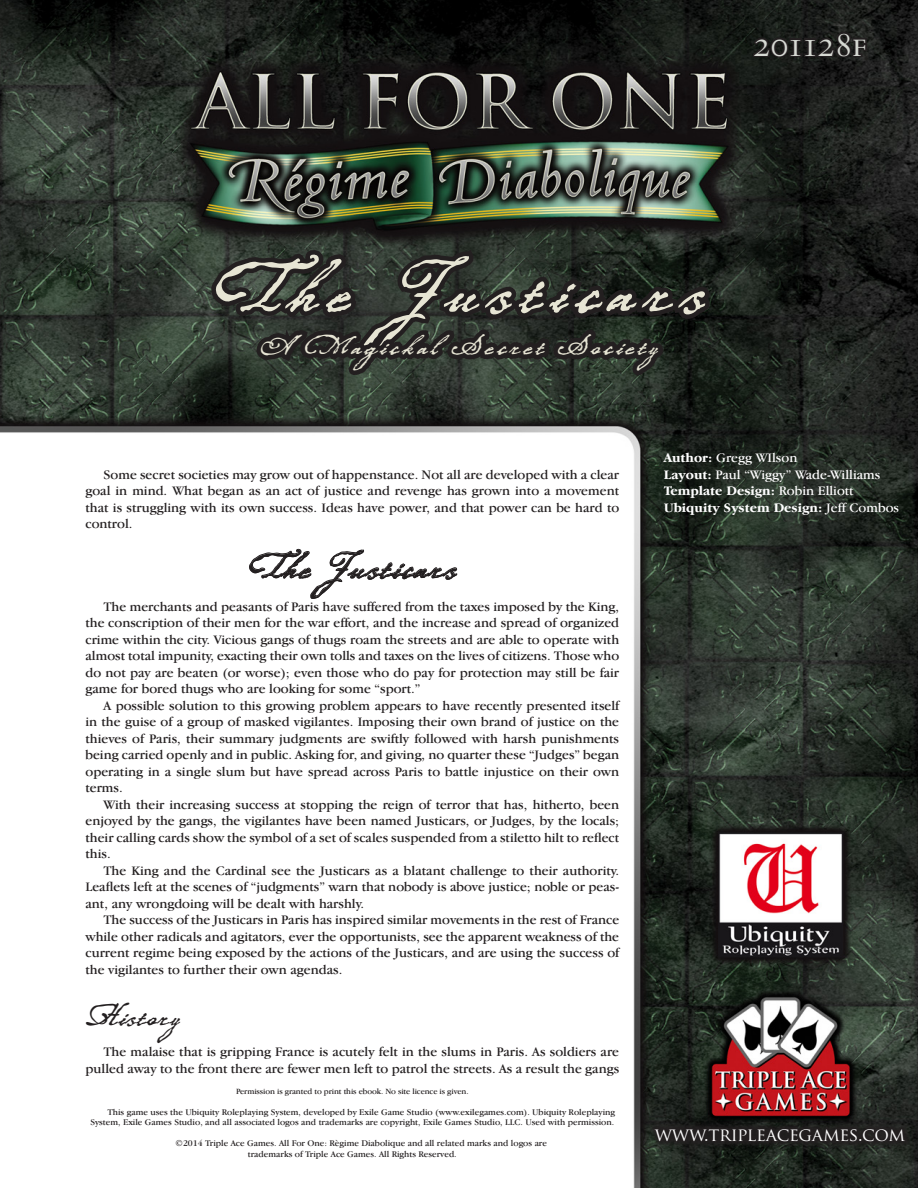
<style>
.page{position:relative;width:918px;height:1188px;background:#fff}
.page>*{position:absolute;margin:0;border:0;box-sizing:border-box;transform-origin:0 0}
.t1{font:96px "P22 Roanoke Script";letter-spacing:.1em;color:#e7e5d4}
.AHEAD{font:48px "P22 Roanoke Script";letter-spacing:.035em;color:#231f20}
.BHEAD{font:39px "P22 Roanoke Script";letter-spacing:.035em;color:#231f20}
.t2{font:37.5px "Bembo Expert";letter-spacing:-.02em;color:#d6d9d3}
.t3{font:36px "P22 Roanoke Script";letter-spacing:.1em;color:#e7e5d4}
.Paragraph_Style_1_co{font:18px "Trajan Pro";letter-spacing:-.02em;color:#fff}
.PARAGRAPH{font:13.5px/16.5px "Garamond IT Cby BT";color:#231f20;text-align:justify}
.PARAGRAPH-2{font:700 13.5px "Garamond IT Cby BT";color:#fff}
.PARAGRAPH-3{font:13.5px "Garamond IT Cby BT";color:#fff}
.PARAGRAPH-4{font:9px/10.5px "Garamond IT Cby BT";color:#231f20;text-align:right}
.copyright_2{font:8.25px "Garamond IT Cby BT";letter-spacing:-.01em;color:#231f20}
.s1{font-weight:700}
.s2{font-weight:400}
</style>
<div class="page">
<img style="left:0;top:0;width:918px;height:1188px">
<svg style="left:249px;top:549px;width:209px;height:50px"></svg>
<svg style="left:231px;top:30px;width:638px;height:61px;background:#1e1f1d"></svg>
<svg style="left:207px;top:189px;width:511px;height:291px;background:#4c524b"></svg>
<svg style="left:647px;top:1120px;width:266px;height:29px"></svg>
<svg style="left:653px;top:1092px;width:254px;height:79px;background:#372523"></svg>
<p class="t2" style="left:753px;top:27px;width:115px">201128f</p>
<p class="t1" style="left:214px;top:242px;width:491px">The Justicars</p>
<p class="t3" style="left:261px;top:328px;width:398px">A Magickal Secret Society</p>
<p class="PARAGRAPH" style="left:86px;top:466px;width:535px;text-indent:18px">Some secret societies may grow out of happenstance. Not all are developed with a clear goal in mind. What began as an act of justice and revenge has grown into a movement that is struggling with its own success. Ideas have power, and that power can be hard to control.</p>
<p class="AHEAD" style="left:249px;top:543px;width:209px">The Justicars</p>
<p class="PARAGRAPH" style="left:86px;top:598px;width:535px;text-indent:18px">The merchants and peasants of Paris have suffered from the taxes imposed by the King, the conscription of their men for the war effort, and the increase and spread of organized crime within the city. Vicious gangs of thugs roam the streets and are able to operate with almost total impunity, exacting their own tolls and taxes on the lives of citizens. Those who do not pay are beaten (or worse); even those who do pay for protection may still be fair game for bored thugs who are looking for some “sport.”</p>
<p class="PARAGRAPH" style="left:86px;top:697px;width:535px;text-indent:18px">A possible solution to this growing problem appears to have recently presented itself in the guise of a group of masked vigilantes. Imposing their own brand of justice on the thieves of Paris, their summary judgments are swiftly followed with harsh punishments being carried openly and in public. Asking for, and giving, no quarter these “Judges” began operating in a single slum but have spread across Paris to battle injustice on their own terms.</p>
<p class="PARAGRAPH" style="left:86px;top:796px;width:535px;text-indent:18px">With their increasing success at stopping the reign of terror that has, hitherto, been enjoyed by the gangs, the vigilantes have been named Justicars, or Judges, by the locals; their calling cards show the symbol of a set of scales suspended from a stiletto hilt to reflect this.</p>
<p class="PARAGRAPH" style="left:86px;top:862px;width:535px;text-indent:18px">The King and the Cardinal see the Justicars as a blatant challenge to their authority.<br>Leaflets left at the scenes of “judgments” warn that nobody is above justice; noble or peas&shy;ant, any wrongdoing will be dealt with harshly.</p>
<p class="PARAGRAPH" style="left:86px;top:911px;width:535px;text-indent:18px">The success of the Justicars in Paris has inspired similar movements in the rest of France while other radicals and agitators, ever the opportunists, see the apparent weakness of the current regime being exposed by the actions of the Justicars, and are using the success of the vigilantes to further their own agendas.</p>
<p class="BHEAD" style="left:86px;top:996px;width:95px">History</p>
<p class="PARAGRAPH" style="left:86px;top:1043px;width:535px;text-align:right">The malaise that is gripping France is acutely felt in the slums in Paris. As soldiers are pulled away to the front there are fewer men left to patrol the streets. As a result the gangs</p>
<p class="copyright_2" style="left:236px;top:1086px;width:234px">Permission is granted to print this ebook. No site licence is given.</p>
<p class="PARAGRAPH-4" style="left:90px;top:1106px;width:526px">This game uses the Ubiquity Roleplaying System, developed by Exile Game Studio (www.exilegames.com). Ubiquity Roleplaying<br>System, Exile Games Studio, and all associated logos and trademarks are copyright, Exile Games Studio, LLC. Used with permission.</p>
<p class="PARAGRAPH-4" style="left:248px;top:1138px;width:301px;text-align:left;text-indent:-72px">©2014 Triple Ace Games. All For One: Règime Diabolique and all related marks and logos are trademarks of Triple Ace Games. All Rights Reserved.</p>
<p class="PARAGRAPH-3" style="left:664px;top:450px;width:135px"><span class="s1">Author:</span> Gregg WIlson</p>
<p class="PARAGRAPH-3" style="left:664px;top:466px;width:218px"><span class="s1">Layout:</span> Paul “Wiggy” Wade-Williams</p>
<p class="PARAGRAPH-2" style="left:664px;top:483px;width:191px">Template Design: <span class="s2">Robin Elliott</span></p>
<p class="PARAGRAPH-2" style="left:664px;top:500px;width:237px">Ubiquity System Design: <span class="s2">Jeff Combos</span></p>
<p class="Paragraph_Style_1_co" style="left:655px;top:1123px;width:252px">WWW.TRIPLEACEGAMES.COM</p>
</div>
